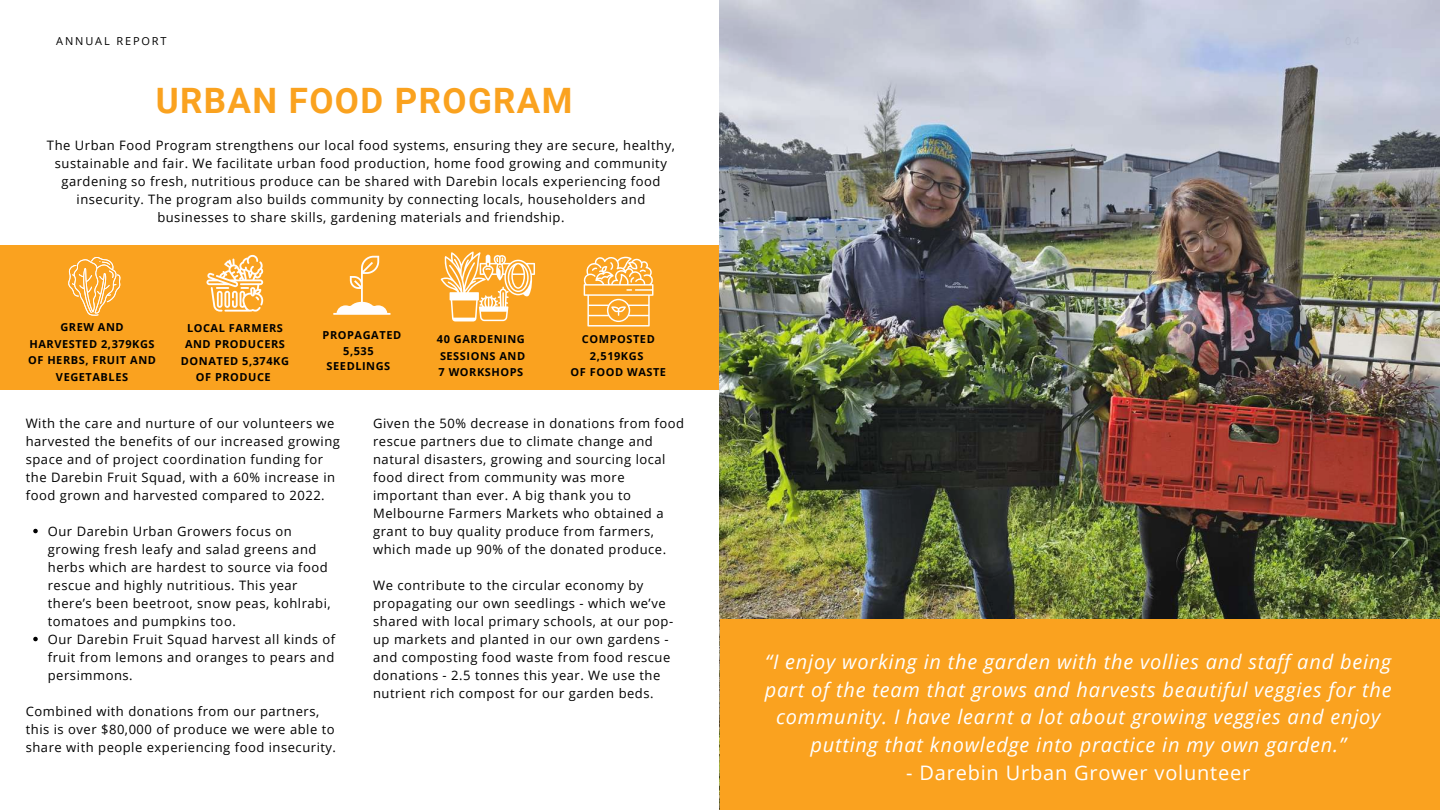
<style>
.page{position:relative;width:1440px;height:810px;background:#fff}
.page>*{position:absolute;margin:0;border:0;box-sizing:border-box;transform-origin:0 0}
.t1{font:700 35px "Roboto";letter-spacing:.04em;color:#faa21f}
.t2{font:italic 20px/27.8px "Open Sans";letter-spacing:.04em;color:#fff;text-align:center}
.t3{font:20px "Open Sans";letter-spacing:.04em;color:#fff}
.t4{font:13px/18px "Open Sans";letter-spacing:.04em;color:#000}
.t5{font:700 11px/16.5px "Open Sans";letter-spacing:.05em;color:#000;text-align:center}
.t6{font:11px "Open Sans";letter-spacing:.17em;color:#000}
</style>
<div class="page">
<img style="left:719px;top:0;width:720px;height:810px">
<div style="left:720px;top:619px;width:720px;height:191px;background:#faa21f"></div>
<div style="left:0;top:245px;width:719px;height:144px;background:#faa21f"></div>
<svg style="left:333px;top:256px;width:57px;height:59px"></svg>
<svg style="left:206px;top:254px;width:57px;height:58px"></svg>
<svg style="left:68px;top:257px;width:53px;height:59px"></svg>
<svg style="left:441px;top:252px;width:94px;height:69px"></svg>
<svg style="left:583px;top:257px;width:70px;height:70px"></svg>
<svg style="left:33px;top:529px;width:5px;height:4px"></svg>
<svg style="left:33px;top:637px;width:5px;height:4px"></svg>
<p class="t6" style="left:56px;top:34px;width:112px">ANNUAL REPORT</p>
<h1 class="t1" style="left:156px;top:80px;width:418px">URBAN FOOD PROGRAM</h1>
<p class="t4" style="left:47px;top:136px;width:629px;text-align:center">The Urban Food Program strengthens our local food systems, ensuring they are secure, healthy, sustainable and fair. We facilitate urban food production, home food growing and community gardening so fresh, nutritious produce can be shared with Darebin locals experiencing food insecurity. The program also builds community by connecting locals, householders and businesses to share skills, gardening materials and friendship.</p>
<p class="t5" style="left:28px;top:319px;width:129px">GREW AND<br>HARVESTED 2,379KGS<br>OF HERBS, FRUIT AND<br>VEGETABLES</p>
<p class="t5" style="left:181px;top:319px;width:110px">LOCAL FARMERS<br>AND PRODUCERS<br>DONATED 5,374KG<br>OF PRODUCE</p>
<p class="t5" style="left:323px;top:326px;width:80px">PROPAGATED</p>
<p class="t5" style="left:343px;top:342px;width:32px">5,535</p>
<p class="t5" style="left:327px;top:358px;width:65px">SEEDLINGS</p>
<p class="t5" style="left:437px;top:331px;width:90px;text-align:justify">40 GARDENING SESSIONS AND 7 WORKSHOPS</p>
<p class="t5" style="left:571px;top:331px;width:97px">COMPOSTED<br>2,519KGS<br>OF FOOD WASTE</p>
<p class="t4" style="left:26px;top:413px;width:316px">With the care and nurture of our volunteers we harvested the benefits of our increased growing space and of project coordination funding for the Darebin Fruit Squad, with a 60% increase in food grown and harvested compared to 2022.</p>
<p class="t4" style="left:48px;top:521px;width:289px">Our Darebin Urban Growers focus on growing fresh leafy and salad greens and herbs which are hardest to source via food rescue and highly nutritious. This year there’s been beetroot, snow peas, kohlrabi, tomatoes and pumpkins too.<br>Our Darebin Fruit Squad harvest all kinds of fruit from lemons and oranges to pears and persimmons.</p>
<p class="t4" style="left:26px;top:701px;width:312px">Combined with donations from our partners, this is over $80,000 of produce we were able to share with people experiencing food insecurity.</p>
<p class="t4" style="left:373px;top:413px;width:313px">Given the 50% decrease in donations from food rescue partners due to climate change and natural disasters, growing and sourcing local food direct from community was more important than ever. A big thank you to Melbourne Farmers Markets who obtained a grant to buy quality produce from farmers, which made up 90% of the donated produce.</p>
<p class="t4" style="left:373px;top:575px;width:302px">We contribute to the circular economy by propagating our own seedlings - which we’ve shared with local primary schools, at our pop&shy;up markets and planted in our own gardens - and composting food waste from food rescue donations - 2.5 tonnes this year. We use the nutrient rich compost for our garden beds.</p>
<p class="t2" style="left:765px;top:647px;width:628px">“I enjoy working in the garden with the vollies and staff and being part of the team that grows and harvests beautiful veggies for the community. I have learnt a lot about growing veggies and enjoy putting that knowledge into practice in my own garden.”</p>
<h2 class="t3" style="left:906px;top:759px;width:346px">- Darebin Urban Grower volunteer</h2>
</div>
